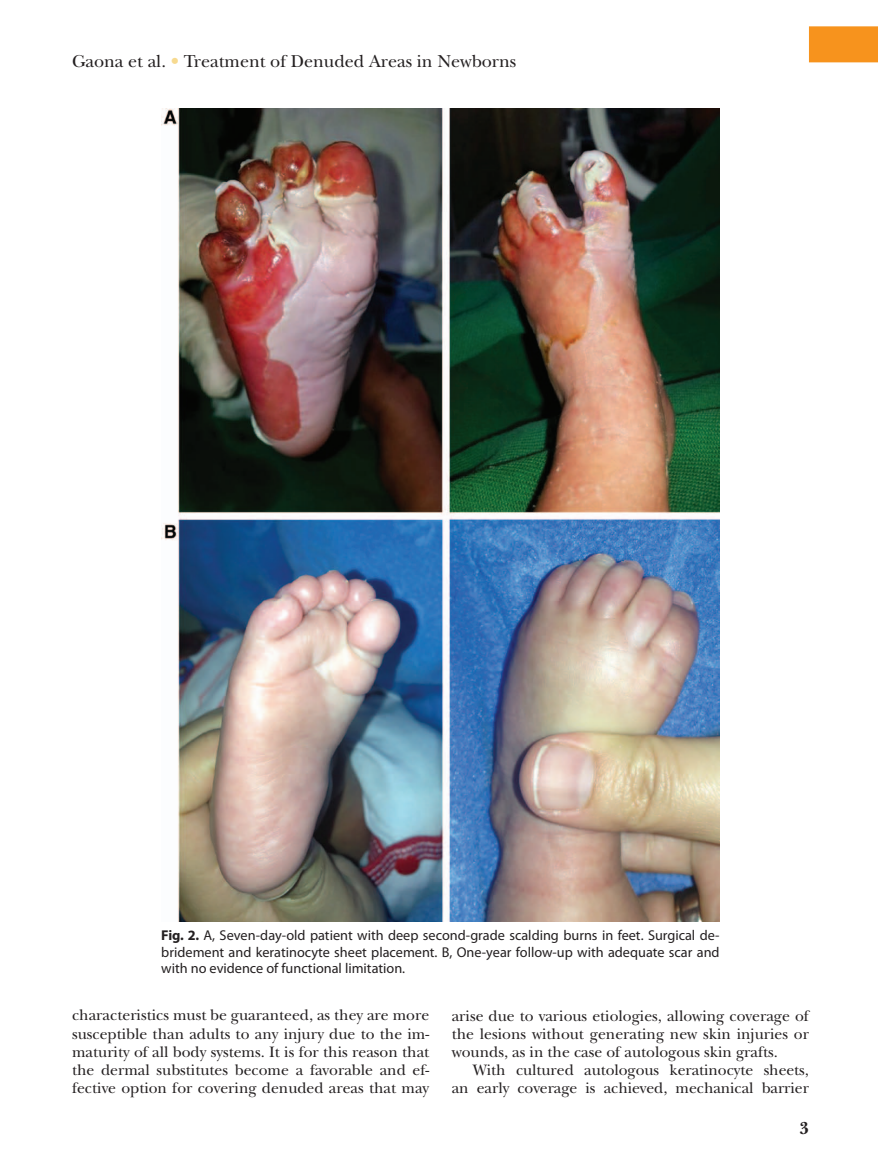
<style>
.page{position:relative;width:878px;height:1175px;background:#fff}
.page>*{position:absolute;margin:0;border:0;box-sizing:border-box;transform-origin:0 0}
.t1{font:18px "New Baskerville";color:#231f20}
.t2{font:700 18px "New Baskerville";color:#231f20}
.t3{font:15.75px/18px "New Baskerville";color:#231f20;text-align:justify}
.t4{font:14.25px/16.5px "Myriad Pro";color:#231f20;text-align:justify}
.s1{color:#f7da90}
.s2{font-weight:700}
</style>
<div class="page">
<div style="left:808px;top:26px;width:70px;height:36px;background:#f7931d"></div>
<img style="left:161px;top:108px;width:558px;height:813px">
<p class="t1" style="left:72px;top:51px;width:446px">Gaona et al. <span class="s1">•</span> Treatment of Denuded Areas in Newborns</p>
<p class="t4" style="left:161px;top:926px;width:560px"><span class="s2">Fig. 2.</span> A, Seven-day-old patient with deep second-grade scalding burns in feet. Surgical de&shy;bridement and keratinocyte sheet placement. B, One-year follow-up with adequate scar and with no evidence of functional limitation.</p>
<p class="t3" style="left:72px;top:1006px;width:359px">characteristics must be guaranteed, as they are more susceptible than adults to any injury due to the im&shy;maturity of all body systems. It is for this reason that the dermal substitutes become a favorable and ef&shy;fective option for covering denuded areas that may</p>
<p class="t3" style="left:451px;top:1006px;width:359px">arise due to various etiologies, allowing coverage of the lesions without generating new skin injuries or wounds, as in the case of autologous skin grafts.</p>
<p class="t3" style="left:451px;top:1060px;width:359px;text-align:right">With cultured autologous keratinocyte sheets,<br>an early coverage is achieved, mechanical barrier</p>
<p class="t2" style="left:799px;top:1118px;width:11px">3</p>
</div>
